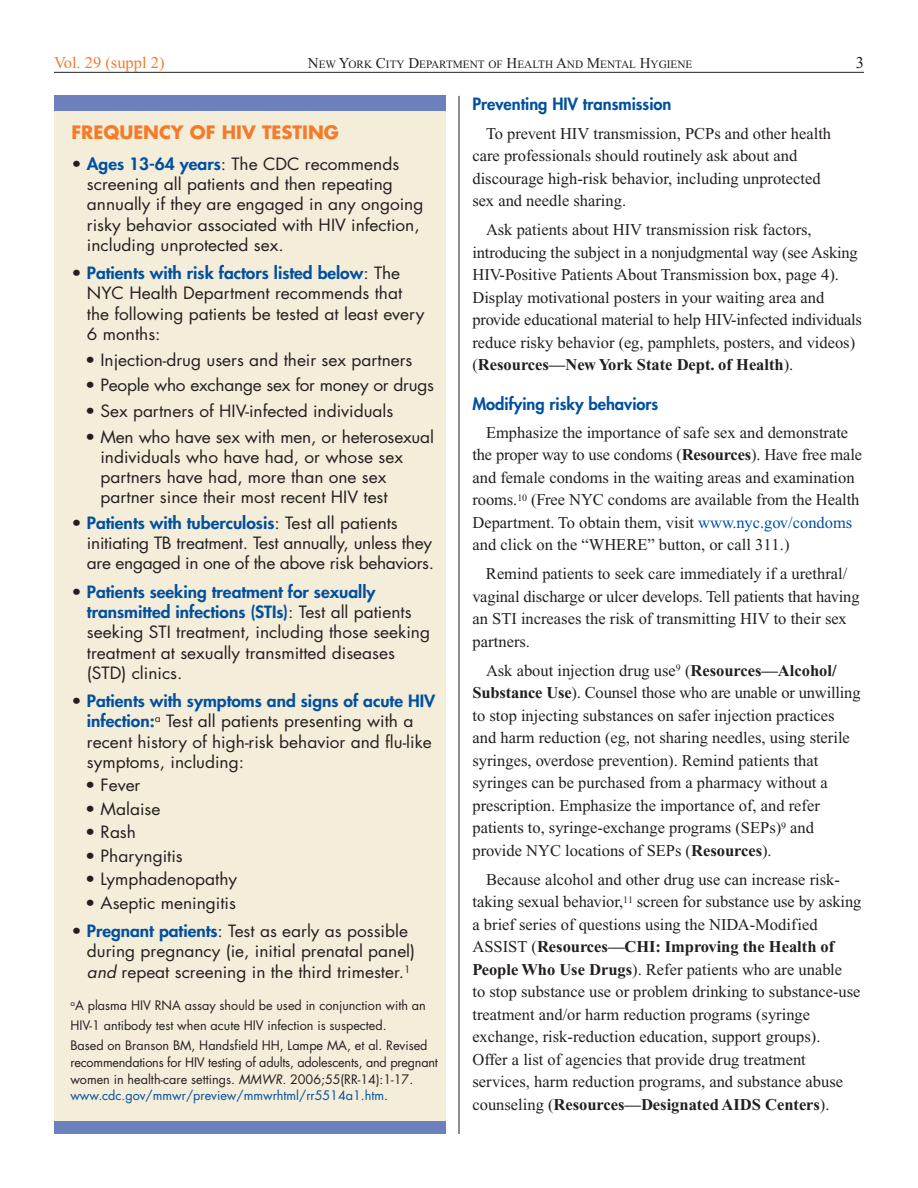
<style>
.page{position:relative;width:918px;height:1188px;background:#fff}
.page>*{position:absolute;margin:0;border:0;box-sizing:border-box;transform-origin:0 0}
.t1{font:700 18px "Futura";color:#f47b2a}
.t2{font:16.5px/22.5px "Times New Roman";color:#231f20}
.t3{font:16.5px/20.2px "Futura";color:#231f20;scale:1.05 1}
.t4{font:800 16.5px "Futura";color:#01509f}
.t5{font:16.5px "Times New Roman";color:#f47b2a}
.t6{font:12.75px/20.1px "Futura";color:#231f20}
.t7{font:11.25px "Times New Roman";color:#231f20}
.s1{font-size:15px}
.s2{font-weight:800;color:#01509f}
.s3{font-style:italic}
.s4{color:#01509f}
.s5{font-weight:700}
</style>
<div class="page">
<hr style="left:459px;top:96px;width:1px;height:1038px;background:#231f20">
<div style="left:54px;top:96px;width:392px;height:1038px;background:#6b80bc"></div>
<div style="left:54px;top:111px;width:392px;height:1009px;background:#f4edd9"></div>
<hr style="left:54px;top:72px;width:810px;height:1px;background:#231f20">
<p class="t5" style="left:54px;top:57px;width:112px">Vol. 29 (suppl 2)</p>
<p class="t7" style="left:308px;top:61px;width:386px"><span class="s1">N</span>EW <span class="s1">Y</span>ORK <span class="s1">C</span>ITY <span class="s1">D</span>EPARTMENT OF <span class="s1">H</span>EALTH <span class="s1">A</span>ND <span class="s1">M</span>ENTAL <span class="s1">H</span>YGIENE</p>
<p class="t2" style="left:856px;top:53px;width:10px">3</p>
<p class="t1" style="left:72px;top:124px;width:269px">FREQUENCY OF HIV TESTING</p>
<p class="t3" style="left:87px;top:155px;width:322px;text-indent:-15px">• <span class="s2">Ages 13-64 years</span>: The CDC recommends screening all patients and then repeating annually if they are engaged in any ongoing risky behavior associated with HIV infection, including unprotected sex.</p>
<p class="t3" style="left:87px;top:264px;width:323px;text-indent:-15px">• <span class="s2">Patients with risk factors listed below</span>: The NYC Health Department recommends that the following patients be tested at least every 6 months:</p>
<p class="t3" style="left:85px;top:351px;width:313px">• Injection-drug users and their sex partners</p>
<p class="t3" style="left:85px;top:376px;width:334px">• People who exchange sex for money or drugs</p>
<p class="t3" style="left:85px;top:402px;width:295px">• Sex partners of HIV-infected individuals</p>
<p class="t3" style="left:100px;top:428px;width:319px;text-indent:-15px">• Men who have sex with men, or heterosexual individuals who have had, or whose sex partners have had, more than one sex partner since their most recent HIV test</p>
<p class="t3" style="left:87px;top:514px;width:332px;text-indent:-15px">• <span class="s2">Patients with tuberculosis</span>: Test all patients initiating TB treatment. Test annually, unless they are engaged in one of the above risk behaviors.</p>
<p class="t3" style="left:87px;top:583px;width:328px;text-indent:-15px">• <span class="s2">Patients seeking treatment for sexually transmitted infections (STIs)</span>: Test all patients seeking STI treatment, including those seeking treatment at sexually transmitted diseases (STD) clinics.</p>
<p class="t3" style="left:87px;top:692px;width:333px;text-indent:-15px">• <span class="s2">Patients with symptoms and signs of acute HIV infection:</span><sup>a</sup> Test all patients presenting with a recent history of high-risk behavior and flu-like symptoms, including:</p>
<p class="t3" style="left:85px;top:777px;width:54px">• Fever</p>
<p class="t3" style="left:85px;top:800px;width:73px">• Malaise</p>
<p class="t3" style="left:85px;top:824px;width:50px">• Rash</p>
<p class="t3" style="left:85px;top:847px;width:95px">• Pharyngitis</p>
<p class="t3" style="left:85px;top:871px;width:146px">• Lymphadenopathy</p>
<p class="t3" style="left:85px;top:894px;width:145px">• Aseptic meningitis</p>
<p class="t3" style="left:87px;top:922px;width:314px;text-indent:-15px">• <span class="s2">Pregnant patients</span>: Test as early as possible during pregnancy (ie, initial prenatal panel) <span class="s3">and</span> repeat screening in the third trimester.<sup>1</sup></p>
<p class="t6" style="left:70px;top:996px;width:359px"><sup>a</sup>A plasma HIV RNA assay should be used in conjunction with an<br>HIV-1 antibody test when acute HIV infection is suspected.<br>Based on Branson BM, Handsfield HH, Lampe MA, et al. Revised</p>
<p class="t6" style="left:70px;top:1055px;width:369px;line-height:16.8px">recommendations for HIV testing of adults, adolescents, and pregnant women in health-care settings. <span class="s3">MMWR</span>. 2006;55(RR-14):1-17. <span class="s4">www.cdc.gov/mmwr/preview/mmwrhtml/rr5514a1.htm</span>.</p>
<p class="t4" style="left:472px;top:96px;width:201px">Preventing HIV transmission</p>
<p class="t2" style="left:473px;top:124px;width:360px;text-indent:13px">To prevent HIV transmission, PCPs and other health care professionals should routinely ask about and discourage high-risk behavior, including unprotected sex and needle sharing.</p>
<p class="t2" style="left:473px;top:220px;width:391px;text-indent:13px">Ask patients about HIV transmission risk factors, introducing the subject in a nonjudgmental way (see Asking HIV-Positive Patients About Transmission box, page 4).<br>Display motivational posters in your waiting area and provide educational material to help HIV-infected individuals reduce risky behavior (eg, pamphlets, posters, and videos) (<span class="s5">Resources—New York State Dept. of Health</span>).</p>
<p class="t4" style="left:472px;top:396px;width:187px">Modifying risky behaviors</p>
<p class="t2" style="left:472px;top:423px;width:391px;text-indent:14px">Emphasize the importance of safe sex and demonstrate the proper way to use condoms (<span class="s5">Resources</span>). Have free male and female condoms in the waiting areas and examination rooms.<sup>10</sup> (Free NYC condoms are available from the Health Department. To obtain them, visit <span class="s4">www.nyc.gov/condoms </span>and click on the “WHERE” button, or call 311.)</p>
<p class="t2" style="left:473px;top:564px;width:389px;text-indent:13px">Remind patients to seek care immediately if a urethral/ vaginal discharge or ulcer develops. Tell patients that having an STI increases the risk of transmitting HIV to their sex partners.</p>
<p class="t2" style="left:472px;top:661px;width:390px;text-indent:14px">Ask about injection drug use<sup>9</sup> (<span class="s5">Resources—Alcohol/ Substance Use</span>). Counsel those who are unable or unwilling to stop injecting substances on safer injection practices and harm reduction (eg, not sharing needles, using sterile syringes, overdose prevention). Remind patients that syringes can be purchased from a pharmacy without a prescription. Emphasize the importance of, and refer patients to, syringe-exchange programs (SEPs)<sup>9</sup> and provide NYC locations of SEPs (<span class="s5">Resources</span>).</p>
<p class="t2" style="left:472px;top:870px;width:390px;text-indent:14px">Because alcohol and other drug use can increase risk&shy;taking sexual behavior,<sup>11</sup> screen for substance use by asking a brief series of questions using the NIDA-Modified ASSIST (<span class="s5">Resources—CHI: Improving the Health of People Who Use Drugs</span>). Refer patients who are unable<br>to stop substance use or problem drinking to substance-use treatment and/or harm reduction programs (syringe exchange, risk-reduction education, support groups).<br>Offer a list of agencies that provide drug treatment services, harm reduction programs, and substance abuse counseling (<span class="s5">Resources—Designated AIDS Centers</span>).</p>
</div>
